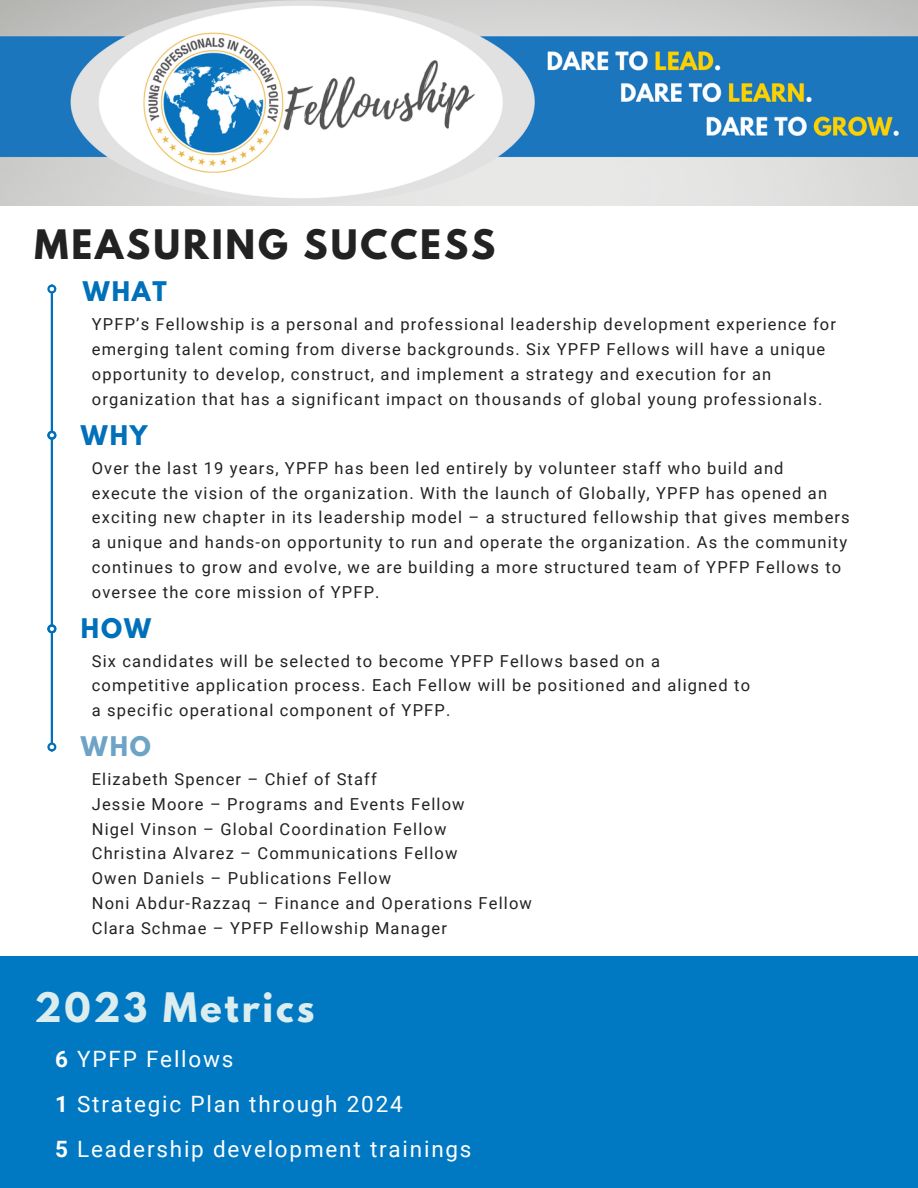
<style>
.page{position:relative;width:918px;height:1188px;background:#fff}
.page>*{position:absolute;margin:0;border:0;box-sizing:border-box;transform-origin:0 0}
.t1{font:700 36px "League Spartan";letter-spacing:.08em;color:#222}
.t2{font:700 36px "League Spartan";letter-spacing:.08em;color:#dbedee}
.t3{font:700 24px "League Spartan";letter-spacing:.08em;color:#0070ba}
.t4{font:700 24px "League Spartan";color:#6da3c6}
.t5{font:22.5px "Roboto";letter-spacing:.08em;color:#fff}
.t6{font:16.5px/24.8px "Roboto";letter-spacing:.07em;color:#222}
.s1{font-weight:700}
</style>
<div class="page">
<div style="left:0;top:956px;width:918px;height:232px;background:#0178c2"></div>
<img style="left:0;top:0;width:918px;height:206px">
<hr style="left:51px;top:293px;width:2px;height:138px;background:#0070ba">
<div style="left:47px;top:285px;width:9px;height:9px;border:2px solid #0070ba;border-radius:50%"></div>
<hr style="left:51px;top:439px;width:2px;height:186px;background:#0070ba">
<div style="left:47px;top:431px;width:9px;height:9px;border:2px solid #0070ba;border-radius:50%"></div>
<hr style="left:51px;top:633px;width:2px;height:110px;background:#0070ba">
<div style="left:47px;top:624px;width:9px;height:9px;border:2px solid #0070ba;border-radius:50%"></div>
<div style="left:47px;top:743px;width:9px;height:9px;border:2px solid #0070ba;border-radius:50%"></div>
<p class="t1" style="left:35px;top:226px;width:462px">MEASURING SUCCESS</p>
<p class="t3" style="left:83px;top:279px;width:86px">WHAT</p>
<p class="t6" style="left:92px;top:312px;width:746px">YPFP’s Fellowship is a personal and professional leadership development experience for emerging talent coming from diverse backgrounds. Six YPFP Fellows will have a unique opportunity to develop, construct, and implement a strategy and execution for an organization that has a significant impact on thousands of global young professionals.</p>
<p class="t3" style="left:81px;top:423px;width:68px">WHY</p>
<p class="t6" style="left:92px;top:456px;width:760px">Over the last 19 years, YPFP has been led entirely by volunteer staff who build and execute the vision of the organization. With the launch of Globally, YPFP has opened an exciting new chapter in its leadership model – a structured fellowship that gives members a unique and hands-on opportunity to run and operate the organization. As the community continues to grow and evolve, we are building a more structured team of YPFP Fellows to oversee the core mission of YPFP.</p>
<p class="t3" style="left:81px;top:616px;width:72px">HOW</p>
<p class="t6" style="left:92px;top:649px;width:660px">Six candidates will be selected to become YPFP Fellows based on a competitive application process. Each Fellow will be positioned and aligned to a specific operational component of YPFP.</p>
<p class="t4" style="left:81px;top:735px;width:72px">WHO</p>
<p class="t6" style="left:92px;top:767px;width:287px">Elizabeth Spencer – Chief of Staff</p>
<p class="t6" style="left:92px;top:792px;width:374px">Jessie Moore – Programs and Events Fellow</p>
<p class="t6" style="left:92px;top:817px;width:356px">Nigel Vinson – Global Coordination Fellow</p>
<p class="t6" style="left:92px;top:841px;width:367px">Christina Alvarez – Communications Fellow</p>
<p class="t6" style="left:92px;top:866px;width:301px">Owen Daniels – Publications Fellow</p>
<p class="t6" style="left:92px;top:891px;width:442px">Noni Abdur-Razzaq – Finance and Operations Fellow</p>
<p class="t6" style="left:92px;top:916px;width:357px">Clara Schmae – YPFP Fellowship Manager</p>
<p class="t2" style="left:35px;top:989px;width:282px">2023 Metrics</p>
<p class="t5" style="left:55px;top:1046px;width:180px"><span class="s1">6</span> YPFP Fellows</p>
<p class="t5" style="left:55px;top:1091px;width:349px"><span class="s1">1</span> Strategic Plan through 2024</p>
<p class="t5" style="left:55px;top:1136px;width:418px"><span class="s1">5</span> Leadership development trainings</p>
</div>
